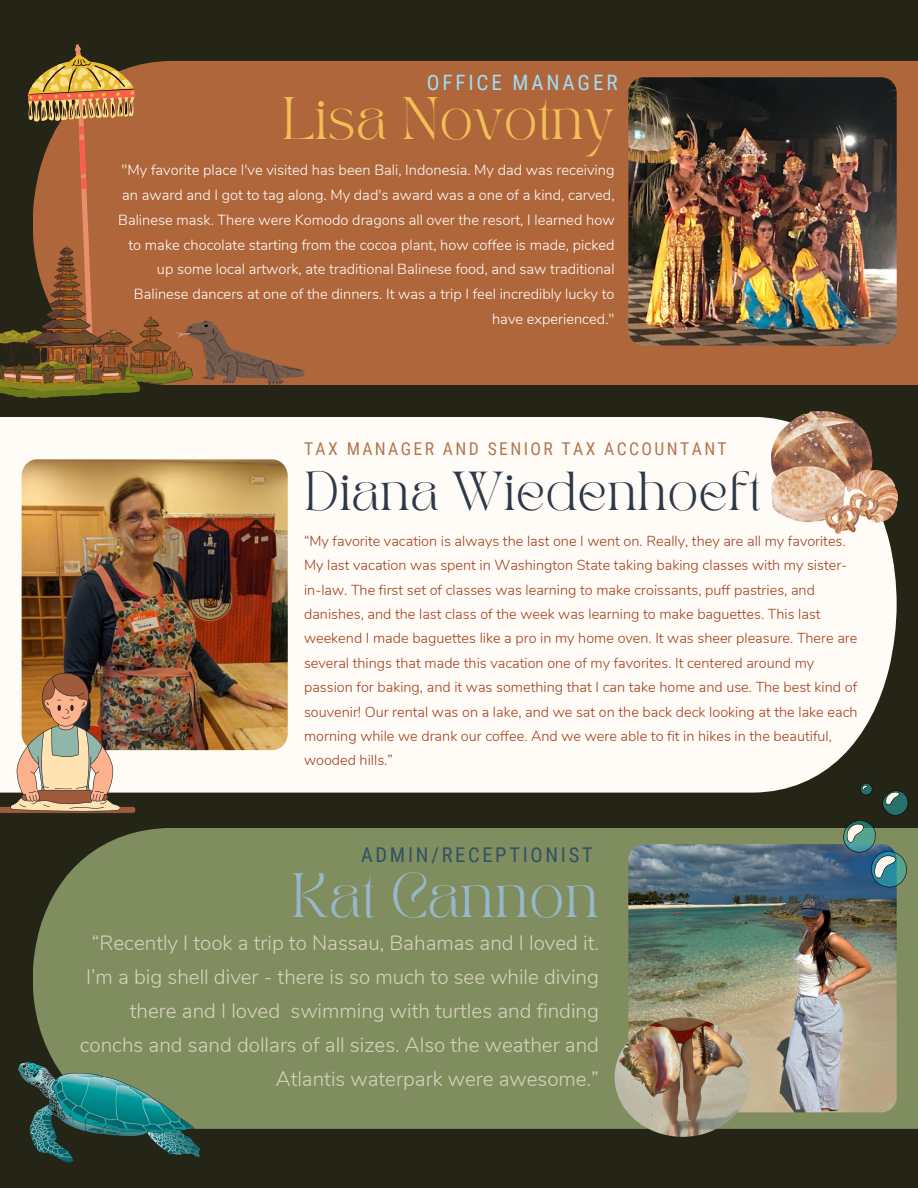
<style>
.page{position:relative;width:918px;height:1188px;background:#242516}
.page>*{position:absolute;margin:0;border:0;box-sizing:border-box;transform-origin:0 0}
.t1{font:43.8px "TAN PEARL Regular";color:#97b8cb}
.t2{font:41.85px "TAN PEARL Regular";color:#f3be55}
.t3{font:38.4px "TAN PEARL Regular";color:#2f3848}
.t4{font:21.15px "Roboto Condensed";letter-spacing:.135em;color:#9fddf8}
.t5{font:300 20.55px/34px "Nunito";color:#d7d2be;text-align:right}
.t6{font:20.4px "Roboto Condensed";letter-spacing:.135em;color:#2f5266}
.t7{font:17.7px "Roboto Condensed";letter-spacing:.135em;color:#b1774f}
.t8{font:300 14.7px/24.8px "Nunito";color:#fff;text-align:right}
.t9{font:300 14.4px/24.3px "Nunito";color:#a23d1a}
</style>
<div class="page">
<div style="left:136px;top:61px;width:782px;height:324px;background:#af663a"></div>
<div style="left:0;top:417px;width:897px;height:376px;background:#fffcf8"></div>
<div style="left:33px;top:828px;width:885px;height:301px;background:#808d5e"></div>
<img style="left:22px;top:459px;width:266px;height:291px;border-radius:16px">
<img style="left:628px;top:77px;width:269px;height:269px;border-radius:15px">
<img style="left:628px;top:844px;width:269px;height:268px;border-radius:15px">
<img style="left:19px;top:1062px;width:182px;height:101px">
<svg style="left:842px;top:783px;width:66px;height:104px"></svg>
<svg style="left:28px;top:44px;width:108px;height:203px"></svg>
<img style="left:0;top:247px;width:192px;height:152px">
<img style="left:177px;top:320px;width:128px;height:65px">
<img style="left:771px;top:412px;width:126px;height:121px">
<img style="left:0;top:673px;width:136px;height:140px">
<img style="left:615px;top:1018px;width:136px;height:119px;border-radius:50%">
<p class="t4" style="left:427px;top:70px;width:192px">OFFICE MANAGER</p>
<p class="t2" style="left:282px;top:96px;width:334px">Lisa Novotny</p>
<h3 class="t8" style="left:118px;top:158px;width:498px">"My favorite place I've visited has been Bali, Indonesia. My dad was receiving an award and I got to tag along. My dad's award was a one of a kind, carved, Balinese mask. There were Komodo dragons all over the resort, I learned how to make chocolate starting from the cocoa plant, how coffee is made, picked up some local artwork, ate traditional Balinese food, and saw traditional Balinese dancers at one of the dinners. It was a trip I feel incredibly lucky to have experienced."</h3>
<h1 class="t7" style="left:304px;top:438px;width:424px">TAX MANAGER AND SENIOR TAX ACCOUNTANT</h1>
<h2 class="t3" style="left:304px;top:471px;width:458px">Diana Wiedenhoeft</h2>
<h5 class="t9" style="left:304px;top:529px;width:555px">“My favorite vacation is always the last one I went on. Really, they are all my favorites.<br>My last vacation was spent in Washington State taking baking classes with my sister&shy;in-law. The first set of classes was learning to make croissants, puff pastries, and danishes, and the last class of the week was learning to make baguettes. This last weekend I made baguettes like a pro in my home oven. It was sheer pleasure. There are several things that made this vacation one of my favorites. It centered around my passion for baking, and it was something that I can take home and use. The best kind of souvenir! Our rental was on a lake, and we sat on the back deck looking at the lake each morning while we drank our coffee. And we were able to fit in hikes in the beautiful, wooded hills.”</h5>
<h4 class="t6" style="left:361px;top:843px;width:233px">ADMIN/RECEPTIONIST</h4>
<p class="t1" style="left:292px;top:872px;width:309px">Kat Cannon</p>
<p class="t5" style="left:80px;top:926px;width:521px">“Recently I took a trip to Nassau, Bahamas and I loved it.<br>I’m a big shell diver - there is so much to see while diving there and I loved swimming with turtles and finding conchs and sand dollars of all sizes. Also the weather and Atlantis waterpark were awesome.”</p>
</div>
